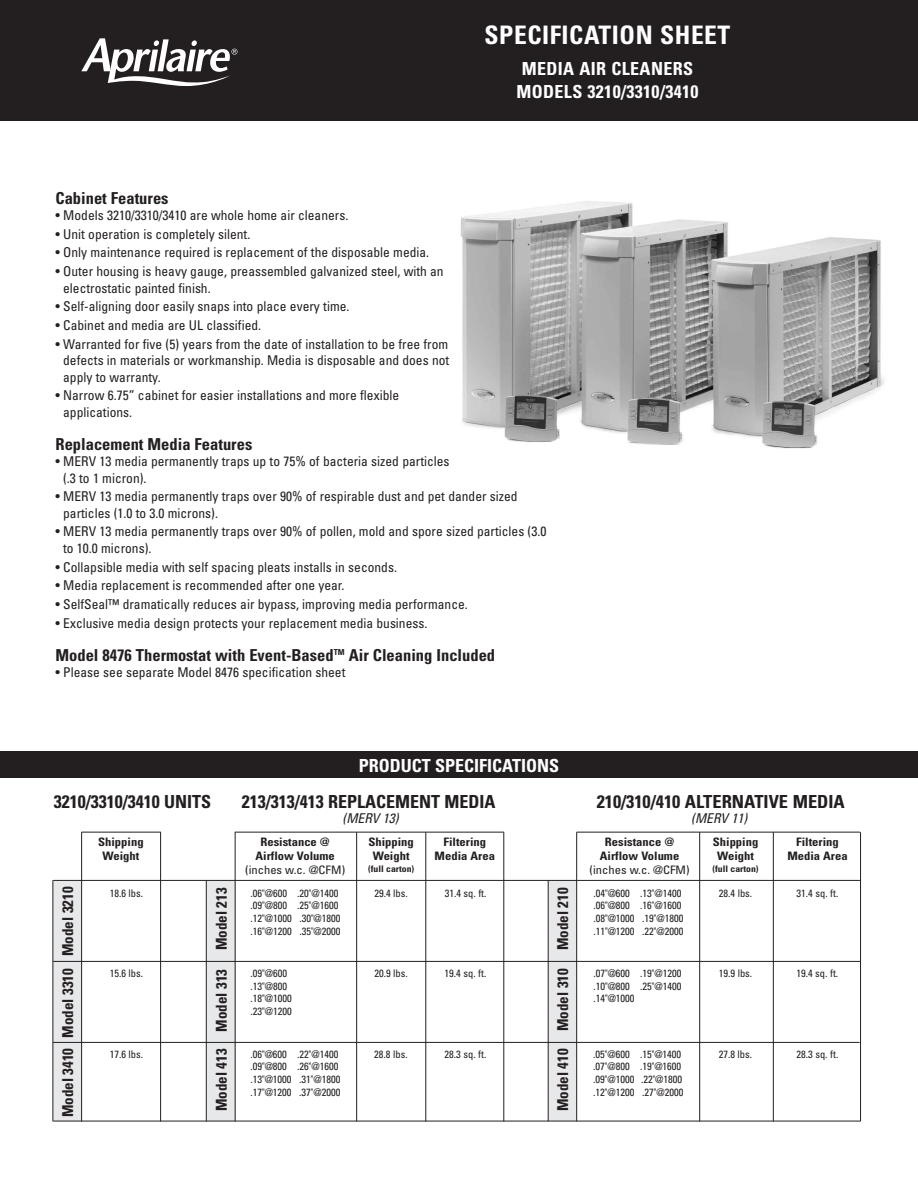
<style>
.page{position:relative;width:918px;height:1188px;background:#fff}
.page>*{position:absolute;margin:0;border:0;box-sizing:border-box;transform-origin:0 0}
.t1{font:700 condensed 25.5px "Univers";letter-spacing:.02em;color:#fff}
.t2{font:700 condensed 18px "Univers";color:#231f20}
.t3{font:700 condensed 18px/22.5px "Univers";letter-spacing:.02em;color:#fff}
.t4{font:700 condensed 18px "Univers";color:#fff}
.t5{font:700 condensed 16.5px "Univers";color:#231f20}
.t6{font:700 condensed 15px "Univers";color:#231f20}
.t7{font:condensed 13.5px/16.5px "Univers";color:#231f20}
.t8{font:italic condensed 13.5px "Univers";color:#231f20}
.t9{font:700 condensed 11.7px/14px "Univers";color:#231f20;text-align:center;scale:1.08 1}
.t10{font:condensed 11.7px "Univers";color:#231f20;scale:1.08 1}
.t11{font:condensed 10.5px/12.6px "Univers";color:#231f20}
.t12{font:700 condensed 9px "Univers";color:#231f20;scale:1.08 1}
</style>
<div class="page">
<div style="left:0;top:0;width:918px;height:122px;background:#231f20"></div>
<svg style="left:81px;top:38px;width:156px;height:48px"></svg>
<img style="left:460px;top:201px;width:424px;height:248px">
<div style="left:53px;top:880px;width:29px;height:241px;background:#e7e8e9"></div>
<div style="left:207px;top:880px;width:28px;height:241px;background:#e7e8e9"></div>
<div style="left:548px;top:880px;width:29px;height:241px;background:#e7e8e9"></div>
<div style="left:0;top:752px;width:918px;height:26px;background:#231f20"></div>
<hr style="left:81px;top:832px;width:1px;height:289px;background:#231f20">
<hr style="left:160px;top:832px;width:1px;height:289px;background:#231f20">
<hr style="left:356px;top:832px;width:1px;height:289px;background:#231f20">
<hr style="left:235px;top:832px;width:1px;height:289px;background:#231f20">
<hr style="left:425px;top:832px;width:1px;height:289px;background:#231f20">
<hr style="left:503px;top:832px;width:1px;height:289px;background:#231f20">
<hr style="left:699px;top:832px;width:1px;height:289px;background:#231f20">
<hr style="left:576px;top:832px;width:1px;height:289px;background:#231f20">
<hr style="left:548px;top:881px;width:1px;height:240px;background:#231f20">
<hr style="left:206px;top:881px;width:1px;height:240px;background:#231f20">
<hr style="left:773px;top:832px;width:1px;height:289px;background:#231f20">
<hr style="left:860px;top:832px;width:1px;height:289px;background:#231f20">
<hr style="left:53px;top:880px;width:1px;height:241px;background:#231f20">
<hr style="left:53px;top:880px;width:807px;height:1px;background:#231f20">
<hr style="left:53px;top:961px;width:807px;height:1px;background:#231f20">
<hr style="left:53px;top:1042px;width:807px;height:1px;background:#231f20">
<hr style="left:53px;top:1121px;width:807px;height:1px;background:#231f20">
<hr style="left:81px;top:832px;width:80px;height:1px;background:#231f20">
<hr style="left:235px;top:832px;width:269px;height:1px;background:#231f20">
<hr style="left:577px;top:832px;width:283px;height:1px;background:#231f20">
<h1 class="t1" style="left:485px;top:25px;width:247px">SPECIFICATION SHEET</h1>
<h2 class="t3" style="left:516px;top:59px;width:184px">MEDIA AIR CLEANERS<br>MODELS 3210/3310/3410</h2>
<p class="t5" style="left:56px;top:192px;width:115px">Cabinet Features</p>
<p class="t7" style="left:56px;top:208px;width:294px">• Models 3210/3310/3410 are whole home air cleaners.</p>
<p class="t7" style="left:56px;top:227px;width:196px">• Unit operation is completely silent.</p>
<p class="t7" style="left:56px;top:245px;width:375px">• Only maintenance required is replacement of the disposable media.</p>
<p class="t7" style="left:63px;top:264px;width:382px;text-indent:-8px">• Outer housing is heavy gauge, preassembled galvanized steel, with an electrostatic painted finish.</p>
<p class="t7" style="left:56px;top:299px;width:296px">• Self-aligning door easily snaps into place every time.</p>
<p class="t7" style="left:56px;top:318px;width:207px">• Cabinet and media are UL classified.</p>
<p class="t7" style="left:63px;top:337px;width:388px;text-align:justify;text-indent:-8px">• Warranted for five (5) years from the date of installation to be free from defects in materials or workmanship. Media is disposable and does not apply to warranty.</p>
<p class="t7" style="left:63px;top:388px;width:337px;text-indent:-8px">• Narrow 6.75” cabinet for easier installations and more flexible applications.</p>
<p class="t5" style="left:56px;top:438px;width:198px">Replacement Media Features</p>
<p class="t7" style="left:63px;top:454px;width:388px;text-indent:-8px">• MERV 13 media permanently traps up to 75% of bacteria sized particles (.3 to 1 micron).</p>
<p class="t7" style="left:63px;top:489px;width:456px;text-indent:-8px">• MERV 13 media permanently traps over 90% of respirable dust and pet dander sized particles (1.0 to 3.0 microns).</p>
<p class="t7" style="left:63px;top:525px;width:485px;text-indent:-8px">• MERV 13 media permanently traps over 90% of pollen, mold and spore sized particles (3.0 to 10.0 microns).</p>
<p class="t7" style="left:55px;top:560px;width:343px">• Collapsible media with self spacing pleats installs in seconds.</p>
<p class="t7" style="left:55px;top:578px;width:291px">• Media replacement is recommended after one year.</p>
<p class="t7" style="left:55px;top:597px;width:414px">• SelfSeal™ dramatically reduces air bypass, improving media performance.</p>
<p class="t7" style="left:55px;top:616px;width:373px">• Exclusive media design protects your replacement media business.</p>
<p class="t5" style="left:56px;top:649px;width:441px">Model 8476 Thermostat with Event-Based<sup>TM</sup> Air Cleaning Included</p>
<p class="t7" style="left:56px;top:665px;width:291px">• Please see separate Model 8476 specification sheet</p>
<h2 class="t4" style="left:359px;top:759px;width:202px">PRODUCT SPECIFICATIONS</h2>
<h2 class="t2" style="left:54px;top:795px;width:159px">3210/3310/3410 UNITS</h2>
<h2 class="t2" style="left:242px;top:795px;width:255px">213/313/413 REPLACEMENT MEDIA</h2>
<h2 class="t2" style="left:597px;top:795px;width:250px">210/310/410 ALTERNATIVE MEDIA</h2>
<p class="t6" style="left:62px;top:956px;width:71px;rotate:-90deg">Model 3210</p>
<p class="t6" style="left:62px;top:1038px;width:71px;rotate:-90deg">Model 3310</p>
<p class="t6" style="left:62px;top:1117px;width:71px;rotate:-90deg">Model 3410</p>
<p class="t8" style="left:343px;top:813px;width:57px">(MERV 13)</p>
<p class="t8" style="left:691px;top:813px;width:57px">(MERV 11)</p>
<p class="t9" style="left:368px;top:835px;width:44px">Shipping<br>Weight</p>
<p class="t12" style="left:368px;top:865px;width:44px">(full carton)</p>
<p class="t9" style="left:98px;top:835px;width:44px">Shipping<br>Weight</p>
<p class="t9" style="left:256px;top:835px;width:75px">Resistance @<br>Airflow Volume</p>
<p class="t10" style="left:245px;top:865px;width:94px">(inches w.c. @CFM)</p>
<p class="t9" style="left:600px;top:835px;width:75px">Resistance @<br>Airflow Volume</p>
<p class="t10" style="left:590px;top:865px;width:94px">(inches w.c. @CFM)</p>
<p class="t9" style="left:713px;top:835px;width:44px">Shipping<br>Weight</p>
<p class="t12" style="left:713px;top:865px;width:44px">(full carton)</p>
<p class="t9" style="left:435px;top:835px;width:57px">Filtering<br>Media Area</p>
<p class="t9" style="left:787px;top:835px;width:57px">Filtering<br>Media Area</p>
<p class="t11" style="left:110px;top:888px;width:35px">18.6 lbs.</p>
<p class="t11" style="left:110px;top:968px;width:35px">15.6 lbs.</p>
<p class="t6" style="left:216px;top:950px;width:64px;rotate:-90deg">Model 213</p>
<p class="t11" style="left:250px;top:888px;width:92px">.06"@600 .20"@1400 .09"@800 .25"@1600 .12"@1000 .30"@1800 .16"@1200 .35"@2000</p>
<p class="t11" style="left:374px;top:888px;width:35px">29.4 lbs.</p>
<p class="t11" style="left:445px;top:888px;width:43px">31.4 sq. ft.</p>
<p class="t6" style="left:557px;top:950px;width:64px;rotate:-90deg">Model 210</p>
<p class="t11" style="left:593px;top:888px;width:92px">.04"@600 .13"@1400 .06"@800 .16"@1600 .08"@1000 .19"@1800 .11"@1200 .22"@2000</p>
<p class="t11" style="left:719px;top:888px;width:35px">28.4 lbs.</p>
<p class="t11" style="left:797px;top:888px;width:43px">31.4 sq. ft.</p>
<p class="t6" style="left:557px;top:1031px;width:64px;rotate:-90deg">Model 310</p>
<p class="t6" style="left:216px;top:1032px;width:64px;rotate:-90deg">Model 313</p>
<p class="t11" style="left:374px;top:968px;width:35px">20.9 lbs.</p>
<p class="t11" style="left:593px;top:968px;width:89px;text-align:justify">.07"@600 .19"@1200 .10"@800 .25"@1400 .14"@1000</p>
<p class="t11" style="left:719px;top:968px;width:35px">19.9 lbs.</p>
<p class="t11" style="left:250px;top:968px;width:43px">.09"@600 .13"@800 .18"@1000 .23"@1200</p>
<p class="t11" style="left:445px;top:968px;width:43px">19.4 sq. ft.</p>
<p class="t11" style="left:796px;top:968px;width:43px">19.4 sq. ft.</p>
<p class="t11" style="left:110px;top:1049px;width:35px">17.6 lbs.</p>
<p class="t6" style="left:216px;top:1111px;width:64px;rotate:-90deg">Model 413</p>
<p class="t11" style="left:250px;top:1049px;width:92px">.06"@600 .22"@1400 .09"@800 .26"@1600 .13"@1000 .31"@1800 .17"@1200 .37"@2000</p>
<p class="t11" style="left:374px;top:1049px;width:35px">28.8 lbs.</p>
<p class="t11" style="left:445px;top:1049px;width:43px">28.3 sq. ft.</p>
<p class="t6" style="left:557px;top:1111px;width:64px;rotate:-90deg">Model 410</p>
<p class="t11" style="left:593px;top:1049px;width:92px">.05"@600 .15"@1400 .07"@800 .19"@1600 .09"@1000 .22"@1800 .12"@1200 .27"@2000</p>
<p class="t11" style="left:719px;top:1049px;width:35px">27.8 lbs.</p>
<p class="t11" style="left:797px;top:1049px;width:43px">28.3 sq. ft.</p>
</div>
